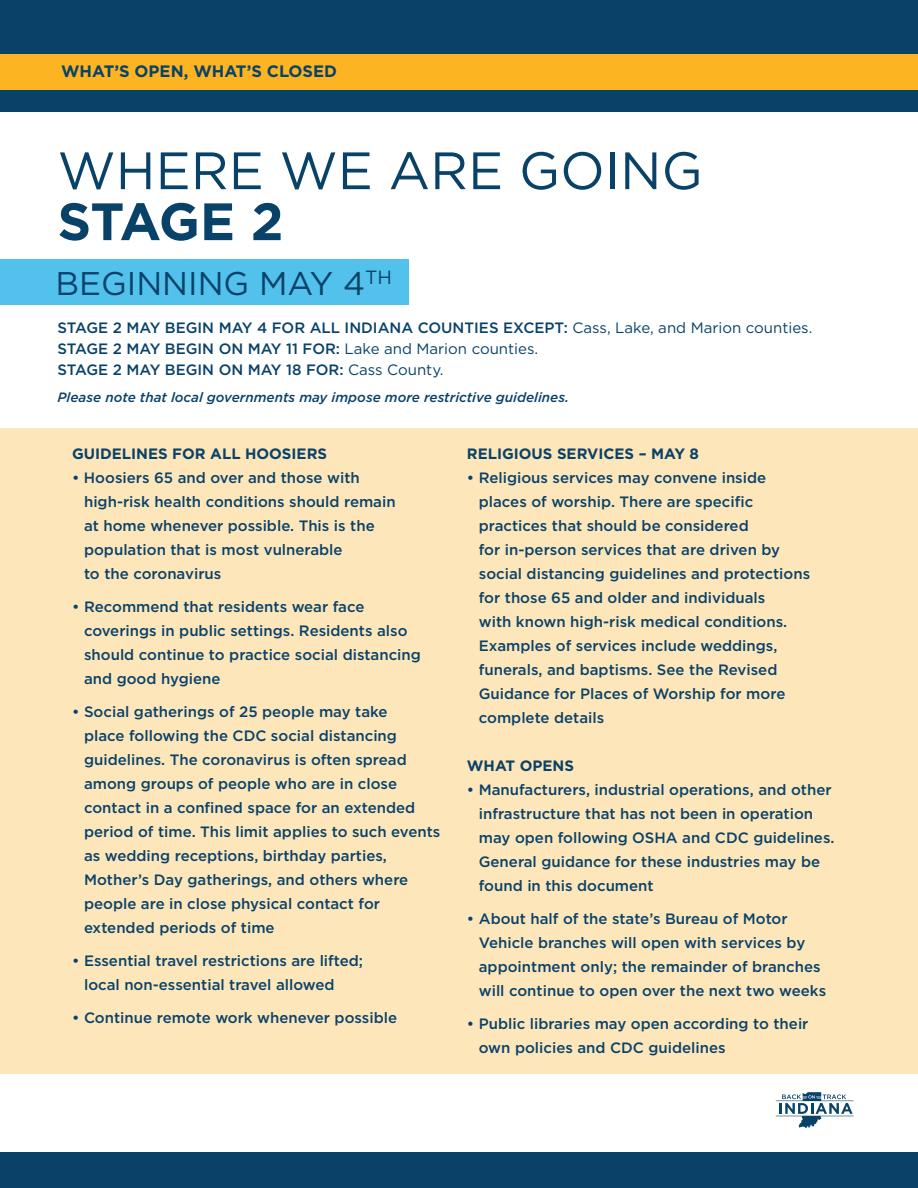
<style>
.page{position:relative;width:918px;height:1188px;background:#fff}
.page>*{position:absolute;margin:0;border:0;box-sizing:border-box;transform-origin:0 0}
.t1{font:52.5px "Gotham";color:#094269}
.t2{font:700 52.5px "Gotham";letter-spacing:-.03em;color:#094269}
.t3{font:32.85px "Gotham";color:#094269}
.t4{font:700 16.5px "Gotham";color:#094269}
.t5{font:500 15px/24px "Gotham";color:#094269}
.t6{font:700 15px "Gotham";color:#094269}
.t7{font:italic 500 13.5px "Gotham";color:#094269}
.s1{font-weight:400}
</style>
<div class="page">
<div style="left:0;top:1152px;width:918px;height:36px;background:#094269"></div>
<svg style="left:776px;top:1092px;width:78px;height:36px"></svg>
<div style="left:0;top:259px;width:408px;height:45px;background:#52c1eb"></div>
<div style="left:0;top:428px;width:918px;height:646px;background:#fee6bb"></div>
<div style="left:0;top:0;width:918px;height:111px;background:#094269"></div>
<div style="left:0;top:54px;width:918px;height:36px;background:#fcb423"></div>
<p class="t4" style="left:61px;top:60px;width:278px">WHAT’S OPEN, WHAT’S CLOSED</p>
<h1 class="t1" style="left:58px;top:137px;width:647px">WHERE WE ARE GOING</h1>
<h1 class="t2" style="left:58px;top:187px;width:228px">STAGE 2</h1>
<h2 class="t3" style="left:56px;top:262px;width:338px">BEGINNING MAY 4<sup>TH</sup></h2>
<p class="t5" style="left:58px;top:317px;width:756px;line-height:21px">STAGE 2 MAY BEGIN MAY 4 FOR ALL INDIANA COUNTIES EXCEPT: <span class="s1">Cass, Lake, and Marion counties.<br></span>STAGE 2 MAY BEGIN ON MAY 11 FOR: <span class="s1">Lake and Marion counties.<br></span>STAGE 2 MAY BEGIN ON MAY 18 FOR: <span class="s1">Cass County.</span></p>
<p class="t7" style="left:58px;top:389px;width:513px">Please note that local governments may impose more restrictive guidelines.</p>
<p class="t6" style="left:72px;top:444px;width:257px">GUIDELINES FOR ALL HOOSIERS</p>
<p class="t5" style="left:84px;top:466px;width:313px;text-indent:-12px">• Hoosiers 65 and over and those with high-risk health conditions should remain at home whenever possible. This is the population that is most vulnerable<br>to the coronavirus</p>
<p class="t5" style="left:84px;top:595px;width:338px;text-indent:-12px">• Recommend that residents wear face coverings in public settings. Residents also should continue to practice social distancing and good hygiene</p>
<p class="t5" style="left:84px;top:700px;width:358px;text-indent:-12px">• Social gatherings of 25 people may take<br>place following the CDC social distancing guidelines. The coronavirus is often spread among groups of people who are in close contact in a confined space for an extended period of time. This limit applies to such events as wedding receptions, birthday parties, Mother’s Day gatherings, and others where people are in close physical contact for extended periods of time</p>
<p class="t5" style="left:84px;top:949px;width:281px;text-indent:-12px">• Essential travel restrictions are lifted; local non-essential travel allowed</p>
<p class="t5" style="left:72px;top:1006px;width:327px">• Continue remote work whenever possible</p>
<p class="t6" style="left:467px;top:444px;width:234px">RELIGIOUS SERVICES – MAY 8</p>
<p class="t5" style="left:479px;top:466px;width:333px;text-indent:-12px">• Religious services may convene inside places of worship. There are specific practices that should be considered<br>for in-person services that are driven by social distancing guidelines and protections for those 65 and older and individuals<br>with known high-risk medical conditions.<br>Examples of services include weddings, funerals, and baptisms. See the Revised Guidance for Places of Worship for more complete details</p>
<p class="t6" style="left:467px;top:756px;width:109px">WHAT OPENS</p>
<p class="t5" style="left:479px;top:778px;width:357px;text-indent:-12px">• Manufacturers, industrial operations, and other infrastructure that has not been in operation may open following OSHA and CDC guidelines.<br>General guidance for these industries may be found in this document</p>
<p class="t5" style="left:479px;top:907px;width:349px;text-indent:-12px">• About half of the state’s Bureau of Motor Vehicle branches will open with services by appointment only; the remainder of branches will continue to open over the next two weeks</p>
<p class="t5" style="left:479px;top:1012px;width:331px;text-indent:-12px">• Public libraries may open according to their own policies and CDC guidelines</p>
</div>
